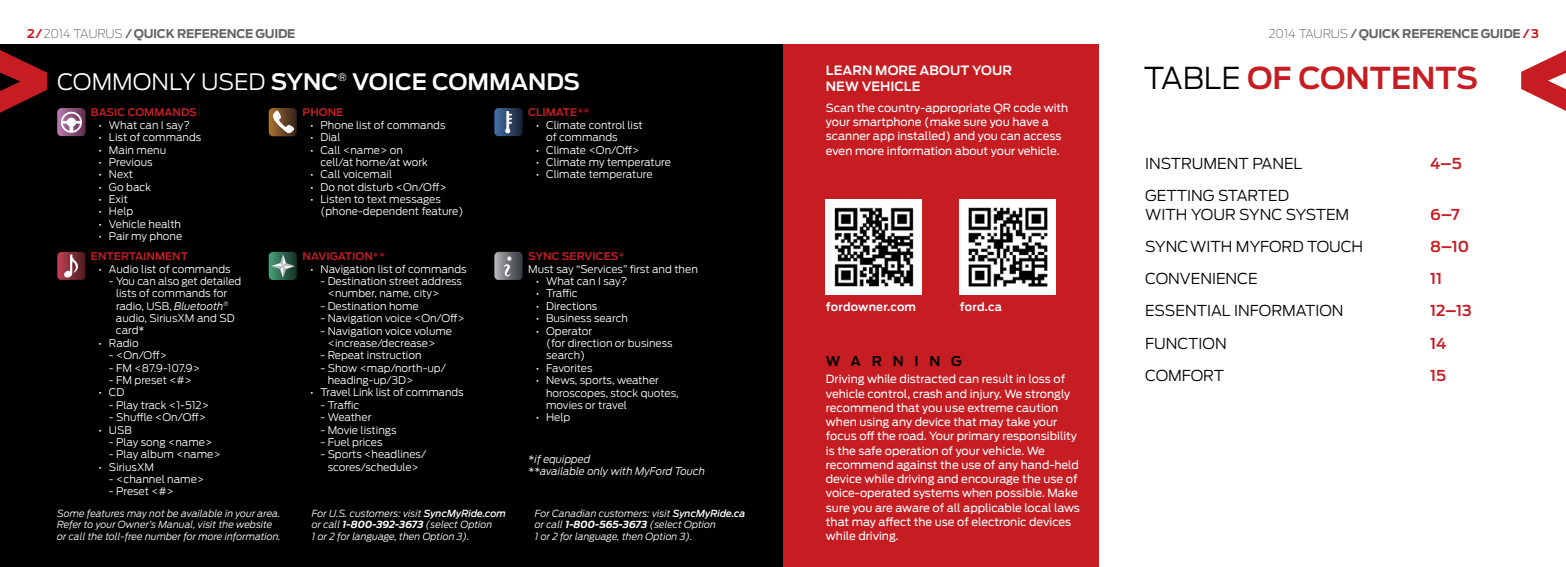
<style>
.page{position:relative;width:1566px;height:567px;background:#fff}
.page>*{position:absolute;margin:0;border:0;box-sizing:border-box;transform-origin:0 0}
.t1{font:600 30px "Ford Antenna";color:#c61d23}
.t2{font:600 22.5px "Ford Antenna";color:#fff}
.t3{font:300 15px/18.8px "Ford Antenna";color:#000}
.t4{font:600 15px "Ford Antenna";color:#c61d23}
.t5{font:600 13.5px "Ford Antenna";letter-spacing:.795em;color:#000}
.t6{font:600 12.75px/16.2px "Ford Antenna";letter-spacing:.005em;color:#fff}
.t7{font:700 12px "Ford Antenna";letter-spacing:-.02em;color:#636466}
.t8{font:11.25px/14.2px "Ford Antenna";color:#fff}
.t9{font:600 11.25px "Ford Antenna";letter-spacing:.015em;color:#fff}
.t10{font:300 10.5px/12.5px "Ford Antenna";color:#fff}
.t11{font:600 10.5px "Ford Antenna";color:#c61d23}
.t12{font:italic 300 10.5px/12.6px "Ford Antenna";color:#fff}
.t13{font:italic 300 9.75px/11.7px "Ford Antenna";color:#fff}
.s1{color:#c61d23}
.s2{font-weight:200}
.s3{font-weight:600}
.s4{font-weight:300;color:#000}
.s5{font-weight:300}
.s6{font-weight:600;color:#c61d23}
.s7{font-style:italic}
.s8{font-weight:500}
.s9{font-weight:700}
</style>
<div class="page">
<div style="left:0;top:0;width:783px;height:567px;background:#000"></div>
<div style="left:783px;top:43px;width:315px;height:524px;background:#c61d23"></div>
<div style="left:0;top:0;width:1566px;height:43px;background:#fff"></div>
<svg style="left:57px;top:252px;width:28px;height:28px"></svg>
<svg style="left:494px;top:252px;width:29px;height:28px"></svg>
<svg style="left:269px;top:252px;width:28px;height:28px"></svg>
<svg style="left:57px;top:108px;width:29px;height:28px"></svg>
<svg style="left:269px;top:108px;width:28px;height:28px"></svg>
<svg style="left:494px;top:108px;width:29px;height:28px"></svg>
<img style="left:960px;top:199px;width:96px;height:96px">
<img style="left:826px;top:199px;width:96px;height:96px">
<svg style="left:0;top:50px;width:47px;height:63px"></svg>
<svg style="left:1521px;top:50px;width:45px;height:61px"></svg>
<p class="t7" style="left:27px;top:23px;width:270px"><span class="s1">2/</span><span class="s2">2014 TAURUS</span> <span class="s3">/</span> QUICK REFERENCE GUIDE</p>
<p class="t7" style="left:1269px;top:23px;width:272px"><span class="s2">2014 TAURUS</span> <span class="s3">/</span> QUICK REFERENCE GUIDE <span class="s1">/3</span></p>
<h1 class="t1" style="left:1144px;top:51px;width:336px"><span class="s4">TABLE</span> OF CONTENTS</h1>
<p class="t6" style="left:826px;top:61px;width:188px">LEARN MORE ABOUT YOUR<br>NEW VEHICLE</p>
<p class="t8" style="left:826px;top:99px;width:244px">Scan the country-appropriate QR code with your smartphone (make sure you have a scanner app installed) and you can access even more information about your vehicle.</p>
<h2 class="t2" style="left:57px;top:62px;width:524px"><span class="s5">COMMONLY USED</span> SYNC<sup>®</sup> VOICE COMMANDS</h2>
<p class="t11" style="left:91px;top:103px;width:107px">BASIC COMMANDS</p>
<p class="t10" style="left:99px;top:117px;width:93px">• What can I say?</p>
<p class="t10" style="left:99px;top:130px;width:104px">• List of commands</p>
<p class="t10" style="left:99px;top:142px;width:69px">• Main menu</p>
<p class="t10" style="left:99px;top:155px;width:56px">• Previous</p>
<p class="t10" style="left:99px;top:167px;width:36px">• Next</p>
<p class="t10" style="left:99px;top:179px;width:54px">• Go back</p>
<p class="t10" style="left:99px;top:192px;width:31px">• Exit</p>
<p class="t10" style="left:99px;top:204px;width:36px">• Help</p>
<p class="t10" style="left:99px;top:217px;width:84px">• Vehicle health</p>
<p class="t10" style="left:99px;top:229px;width:85px">• Pair my phone</p>
<p class="t11" style="left:302px;top:103px;width:42px">PHONE</p>
<p class="t10" style="left:310px;top:118px;width:137px">• Phone list of commands</p>
<p class="t10" style="left:310px;top:130px;width:32px">• Dial</p>
<p class="t10" style="left:320px;top:142px;width:109px;text-indent:-10px">• Call &lt;name&gt; on cell/at home/at work</p>
<p class="t10" style="left:310px;top:167px;width:84px">• Call voicemail</p>
<p class="t10" style="left:310px;top:179px;width:138px">• Do not disturb &lt;On/Off&gt;</p>
<p class="t10" style="left:320px;top:192px;width:144px;text-indent:-10px">• Listen to text messages (phone-dependent feature)</p>
<p class="t11" style="left:528px;top:103px;width:63px">CLIMATE<span class="s5">**</span></p>
<p class="t10" style="left:546px;top:118px;width:98px;text-indent:-10px">• Climate control list of commands</p>
<p class="t10" style="left:536px;top:142px;width:105px">• Climate &lt;On/Off&gt;</p>
<p class="t10" style="left:536px;top:155px;width:137px">• Climate my temperature</p>
<p class="t10" style="left:536px;top:167px;width:118px">• Climate temperature</p>
<h3 class="t3" style="left:1145px;top:152px;width:159px">INSTRUMENT PANEL</h3>
<h3 class="t4" style="left:1430px;top:150px;width:33px">4–5</h3>
<h3 class="t3" style="left:1145px;top:184px;width:206px">GETTING STARTED<br>WITH YOUR SYNC SYSTEM</h3>
<h3 class="t4" style="left:1430px;top:201px;width:31px">6–7</h3>
<h3 class="t3" style="left:1145px;top:235px;width:219px">SYNCWITH MYFORD TOUCH</h3>
<h3 class="t4" style="left:1430px;top:233px;width:41px">8–10</h3>
<h3 class="t3" style="left:1145px;top:268px;width:114px">CONVENIENCE</h3>
<h3 class="t4" style="left:1430px;top:265px;width:14px">11</h3>
<h3 class="t3" style="left:1145px;top:300px;width:200px">ESSENTIAL INFORMATION</h3>
<h3 class="t4" style="left:1430px;top:298px;width:43px">12–13</h3>
<h3 class="t3" style="left:1145px;top:332px;width:83px">FUNCTION</h3>
<h3 class="t4" style="left:1430px;top:330px;width:18px">14</h3>
<h3 class="t3" style="left:1145px;top:364px;width:80px">COMFORT</h3>
<h3 class="t4" style="left:1430px;top:362px;width:18px">15</h3>
<p class="t11" style="left:302px;top:247px;width:84px">NAVIGATION<span class="s5">**</span></p>
<p class="t10" style="left:310px;top:261px;width:158px">• Navigation list of commands</p>
<p class="t10" style="left:328px;top:274px;width:136px;text-indent:-7px">- Destination street address &lt;number, name, city&gt;</p>
<p class="t10" style="left:320px;top:299px;width:100px">- Destination home</p>
<p class="t10" style="left:320px;top:311px;width:146px">- Navigation voice &lt;On/Off&gt;</p>
<p class="t10" style="left:328px;top:323px;width:126px;text-indent:-7px">- Navigation voice volume &lt;increase/decrease&gt;</p>
<p class="t10" style="left:320px;top:348px;width:103px">- Repeat instruction</p>
<p class="t10" style="left:328px;top:360px;width:120px;text-indent:-7px">- Show &lt;map/north-up/ heading-up/3D&gt;</p>
<p class="t10" style="left:310px;top:385px;width:155px">• Travel Link list of commands</p>
<p class="t10" style="left:320px;top:398px;width:40px">- Traffic</p>
<p class="t10" style="left:320px;top:410px;width:53px">- Weather</p>
<p class="t10" style="left:320px;top:422px;width:78px">- Movie listings</p>
<p class="t10" style="left:320px;top:435px;width:64px">- Fuel prices</p>
<p class="t10" style="left:320px;top:447px;width:107px;text-align:center">- Sports &lt;headlines/ scores/schedule&gt;</p>
<p class="t10" style="left:528px;top:249px;width:171px"><span class="s6">SYNC SERVICES</span><span class="s1">*<br></span>Must say “Services” first and then</p>
<p class="t10" style="left:536px;top:274px;width:93px">• What can I say?</p>
<p class="t10" style="left:536px;top:286px;width:44px">• Traffic</p>
<p class="t10" style="left:536px;top:299px;width:63px">• Directions</p>
<p class="t10" style="left:536px;top:311px;width:94px">• Business search</p>
<p class="t10" style="left:546px;top:323px;width:128px;text-indent:-10px">• Operator<br>(for direction or business search)</p>
<p class="t10" style="left:536px;top:360px;width:58px">• Favorites</p>
<p class="t10" style="left:546px;top:373px;width:134px;text-indent:-10px">• News, sports, weather horoscopes, stock quotes, movies or travel</p>
<p class="t10" style="left:536px;top:410px;width:36px">• Help</p>
<p class="t11" style="left:91px;top:247px;width:99px">ENTERTAINMENT</p>
<p class="t10" style="left:99px;top:261px;width:134px">• Audio list of commands</p>
<p class="t10" style="left:116px;top:274px;width:127px;text-indent:-7px">- You can also get detailed lists of commands for radio, USB, <span class="s7">Bluetooth</span><sup>® </sup>audio, SiriusXM and SD card*</p>
<p class="t10" style="left:99px;top:336px;width:42px">• Radio</p>
<p class="t10" style="left:109px;top:348px;width:60px">- &lt;On/Off&gt;</p>
<p class="t10" style="left:109px;top:360px;width:93px">- FM &lt;87.9-107.9&gt;</p>
<p class="t10" style="left:109px;top:373px;width:84px">- FM preset &lt;#&gt;</p>
<p class="t10" style="left:99px;top:385px;width:27px">• CD</p>
<p class="t10" style="left:109px;top:397px;width:102px">- Play track &lt;1-512&gt;</p>
<p class="t10" style="left:109px;top:410px;width:99px">- Shuffle &lt;On/Off&gt;</p>
<p class="t10" style="left:99px;top:422px;width:35px">• USB</p>
<p class="t10" style="left:109px;top:435px;width:105px">- Play song &lt;name&gt;</p>
<p class="t10" style="left:109px;top:447px;width:113px">- Play album &lt;name&gt;</p>
<p class="t10" style="left:99px;top:459px;width:57px">• SiriusXM</p>
<p class="t10" style="left:109px;top:472px;width:97px">- &lt;channel name&gt;</p>
<p class="t10" style="left:109px;top:484px;width:66px">- Preset &lt;#&gt;</p>
<p class="t9" style="left:826px;top:296px;width:92px">fordowner.com</p>
<p class="t9" style="left:960px;top:296px;width:44px">ford.ca</p>
<p class="t5" style="left:826px;top:349px;width:138px">WARNING</p>
<p class="t8" style="left:826px;top:371px;width:256px">Driving while distracted can result in loss of vehicle control, crash and injury. We strongly recommend that you use extreme caution when using any device that may take your focus off the road. Your primary responsibility is the safe operation of your vehicle. We recommend against the use of any hand-held device while driving and encourage the use of voice-operated systems when possible. Make sure you are aware of all applicable local laws that may affect the use of electronic devices while driving.</p>
<p class="t12" style="left:528px;top:452px;width:179px">* if equipped<br>**available only with MyFord Touch</p>
<p class="t13" style="left:57px;top:506px;width:225px">Some features may not be available in your area.<br>Refer to your Owner’s Manual, visit the website or call the toll-free number for more information.</p>
<p class="t13" style="left:312px;top:506px;width:196px">For U.S. customers: visit <span class="s8">SyncMyRide.com </span>or call <span class="s9">1-800-392-3673</span> (select Option<br>1 or 2 for language, then Option 3).</p>
<p class="t13" style="left:535px;top:506px;width:212px">For Canadian customers: visit <span class="s8">SyncMyRide.ca </span>or call <span class="s9">1-800-565-3673</span> (select Option<br>1 or 2 for language, then Option 3).</p>
</div>
